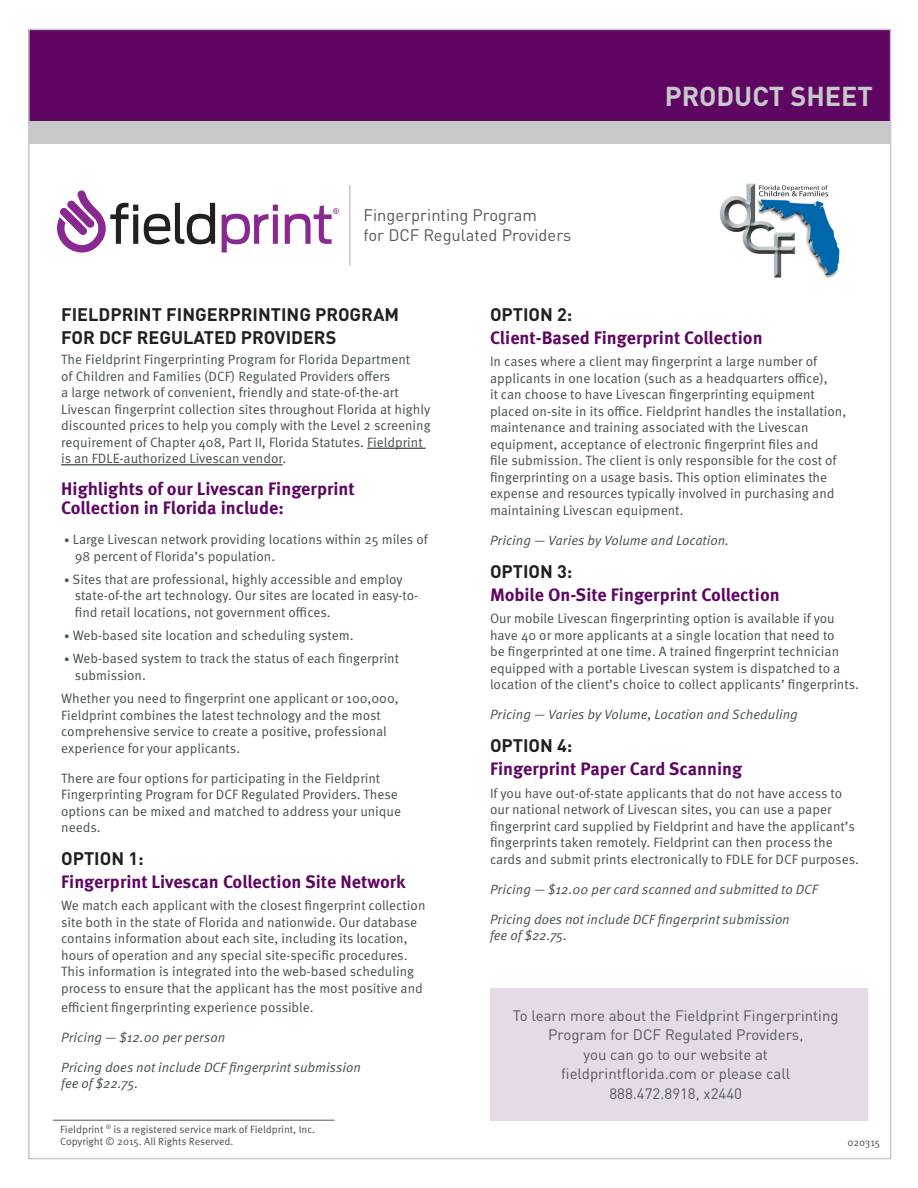
<style>
.page{position:relative;width:918px;height:1188px;background:#fff}
.page>*{position:absolute;margin:0;border:0;box-sizing:border-box;transform-origin:0 0}
.t1{font:700 27px "DINOT";color:#c7c8ca}
.t2{font:700 18px/18.8px "Meta OT";color:#5e0662}
.Heading_1{font:700 18px/22.5px "DINOT";color:#231f20}
.t3{font:16.5px/19.5px "DINOT";color:#57585a}
.t4{font:15px/19.5px "DINOT";color:#57585a;text-align:center}
.Bullets_Large{font:13.5px/16.5px "Meta OT Norm";color:#42504a}
.t5{font:13.5px/16.5px "Meta OT Norm Ita";color:#42504a}
.t6{font:10.5px/12.6px "Meta OT Norm";color:#42504a}
.s1{font-size:10.5px}
</style>
<div class="page">
<div style="left:28px;top:29px;width:863px;height:92px;background:#5e0662"></div>
<div style="left:28px;top:121px;width:863px;height:23px;background:#c7c8ca"></div>
<svg style="left:57px;top:190px;width:81px;height:63px"></svg>
<svg style="left:144px;top:203px;width:71px;height:41px"></svg>
<svg style="left:222px;top:205px;width:56px;height:48px"></svg>
<svg style="left:285px;top:205px;width:54px;height:39px"></svg>
<hr style="left:349px;top:185px;width:2px;height:81px;background:#c7c8ca">
<hr style="left:53px;top:1120px;width:282px;height:1px;background:#57585a">
<hr style="left:367px;top:448px;width:59px;height:1px;background:#42504a">
<hr style="left:61px;top:464px;width:222px;height:1px;background:#42504a">
<img style="left:720px;top:183px;width:120px;height:95px">
<div style="left:490px;top:988px;width:378px;height:133px;background:#e4dbe7"></div>
<p class="t3" style="left:364px;top:205px;width:209px">Fingerprinting Program<br>for DCF Regulated Providers</p>
<h1 class="t1" style="left:665px;top:79px;width:210px">PRODUCT SHEET</h1>
<p class="Heading_1" style="left:61px;top:303px;width:339px">FIELDPRINT FINGERPRINTING PROGRAM<br>FOR DCF REGULATED PROVIDERS</p>
<p class="Bullets_Large" style="left:61px;top:351px;width:371px">The Fieldprint Fingerprinting Program for Florida Department<br>of Children and Families (DCF) Regulated Providers offers<br>a large network of convenient, friendly and state-of-the-art Livescan fingerprint collection sites throughout Florida at highly discounted prices to help you comply with the Level 2 screening requirement of Chapter 408, Part II, Florida Statutes. Fieldprint is an FDLE-authorized Livescan vendor.</p>
<p class="t2" style="left:61px;top:480px;width:295px">Highlights of our Livescan Fingerprint<br>Collection in Florida include:</p>
<p class="Bullets_Large" style="left:75px;top:531px;width:355px;text-indent:-10px"><span class="s1">•</span> Large Livescan network providing locations within 25 miles of<br>98 percent of Florida’s population.</p>
<p class="Bullets_Large" style="left:75px;top:571px;width:345px;text-indent:-10px"><span class="s1">•</span> Sites that are professional, highly accessible and employ state-of-the art technology. Our sites are located in easy-to&shy;find retail locations, not government offices.</p>
<p class="Bullets_Large" style="left:64px;top:627px;width:291px"><span class="s1">•</span> Web-based site location and scheduling system.</p>
<p class="Bullets_Large" style="left:75px;top:651px;width:326px;text-indent:-10px"><span class="s1">•</span> Web-based system to track the status of each fingerprint submission.</p>
<p class="Bullets_Large" style="left:61px;top:690px;width:339px">Whether you need to fingerprint one applicant or 100,000, Fieldprint combines the latest technology and the most comprehensive service to create a positive, professional experience for your applicants.</p>
<p class="Bullets_Large" style="left:61px;top:770px;width:342px">There are four options for participating in the Fieldprint Fingerprinting Program for DCF Regulated Providers. These options can be mixed and matched to address your unique needs.</p>
<p class="Heading_1" style="left:61px;top:847px;width:84px">OPTION 1:</p>
<p class="t2" style="left:61px;top:873px;width:346px">Fingerprint Livescan Collection Site Network</p>
<p class="Bullets_Large" style="left:61px;top:898px;width:366px">We match each applicant with the closest fingerprint collection site both in the state of Florida and nationwide. Our database contains information about each site, including its location, hours of operation and any special site-specific procedures.<br>This information is integrated into the web-based scheduling process to ensure that the applicant has the most positive and</p>
<p class="Bullets_Large" style="left:61px;top:999px;width:254px">efficient fingerprinting experience possible.</p>
<p class="t5" style="left:61px;top:1029px;width:166px">Pricing — $12.00 per person</p>
<p class="t5" style="left:61px;top:1059px;width:301px">Pricing does not include DCF fingerprint submission fee of $22.75.</p>
<p class="t6" style="left:60px;top:1123px;width:256px">Fieldprint <sup>®</sup> is a registered service mark of Fieldprint, Inc.<br>Copyright © 2015. All Rights Reserved.</p>
<p class="Heading_1" style="left:490px;top:303px;width:84px">OPTION 2:</p>
<p class="t2" style="left:490px;top:328px;width:274px">Client-Based Fingerprint Collection</p>
<p class="Bullets_Large" style="left:490px;top:354px;width:358px">In cases where a client may fingerprint a large number of applicants in one location (such as a headquarters office),<br>it can choose to have Livescan fingerprinting equipment placed on-site in its office. Fieldprint handles the installation, maintenance and training associated with the Livescan equipment, acceptance of electronic fingerprint files and<br>file submission. The client is only responsible for the cost of fingerprinting on a usage basis. This option eliminates the expense and resources typically involved in purchasing and maintaining Livescan equipment.</p>
<p class="t5" style="left:490px;top:532px;width:241px">Pricing — Varies by Volume and Location.</p>
<p class="Heading_1" style="left:490px;top:560px;width:84px">OPTION 3:</p>
<p class="t2" style="left:490px;top:585px;width:291px">Mobile On-Site Fingerprint Collection</p>
<p class="Bullets_Large" style="left:490px;top:610px;width:371px">Our mobile Livescan fingerprinting option is available if you have 40 or more applicants at a single location that need to<br>be fingerprinted at one time. A trained fingerprint technician equipped with a portable Livescan system is dispatched to a location of the client’s choice to collect applicants’ fingerprints.</p>
<p class="t5" style="left:490px;top:707px;width:309px">Pricing — Varies by Volume, Location and Scheduling</p>
<p class="Heading_1" style="left:490px;top:734px;width:84px">OPTION 4:</p>
<p class="t2" style="left:490px;top:760px;width:254px">Fingerprint Paper Card Scanning</p>
<p class="Bullets_Large" style="left:490px;top:785px;width:370px">If you have out-of-state applicants that do not have access to our national network of Livescan sites, you can use a paper fingerprint card supplied by Fieldprint and have the applicant’s fingerprints taken remotely. Fieldprint can then process the cards and submit prints electronically to FDLE for DCF purposes.</p>
<p class="t5" style="left:490px;top:881px;width:329px">Pricing — $12.00 per card scanned and submitted to DCF</p>
<p class="t5" style="left:490px;top:911px;width:301px">Pricing does not include DCF fingerprint submission fee of $22.75.</p>
<p class="t4" style="left:513px;top:1006px;width:327px">To learn more about the Fieldprint Fingerprinting Program for DCF Regulated Providers,<br>you can go to our website at<br>fieldprintflorida.com or please call<br>888.472.8918, x2440</p>
<p class="t6" style="left:847px;top:1136px;width:34px">020315</p>
</div>
